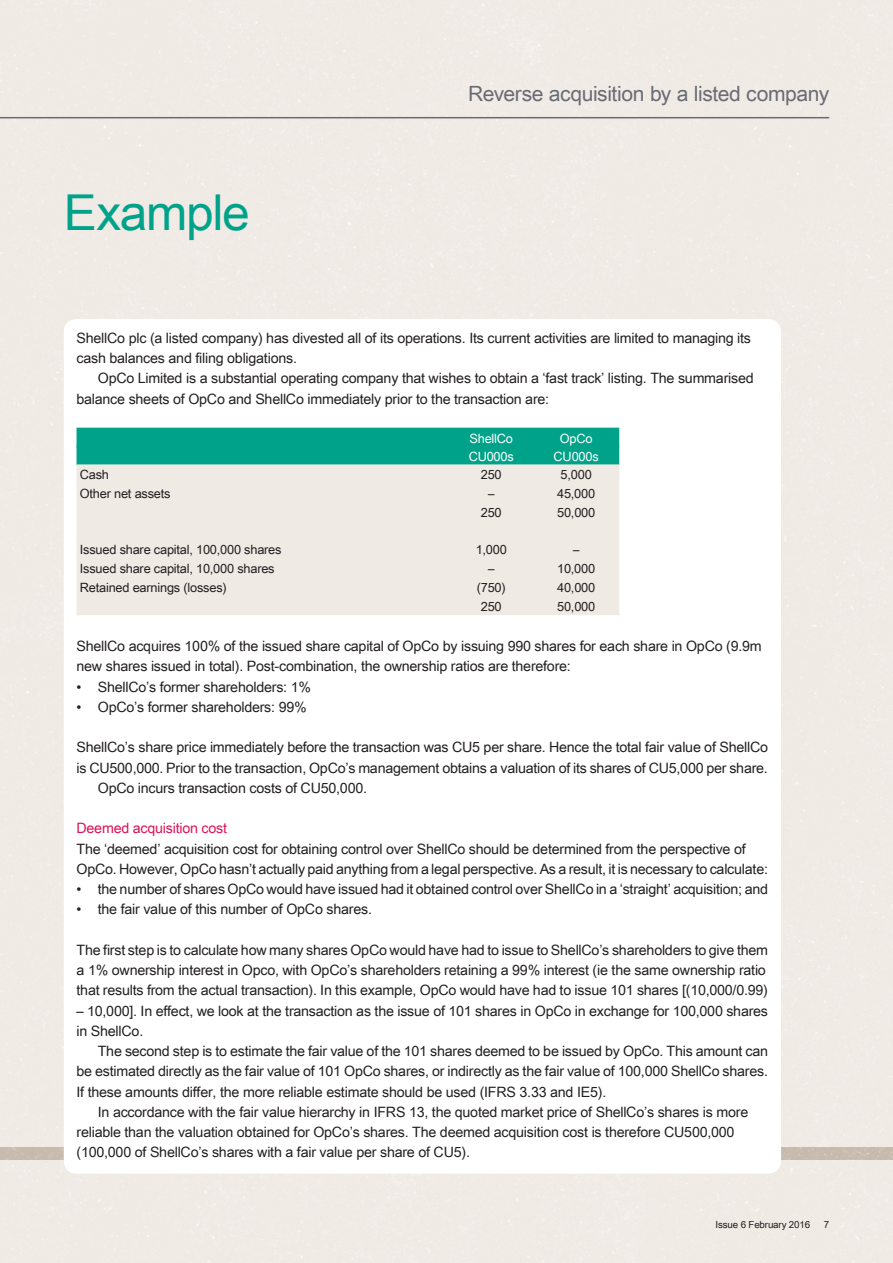
<style>
.page{position:relative;width:893px;height:1263px;background:#fff}
.page>*{position:absolute;margin:0;border:0;box-sizing:border-box;transform-origin:0 0}
.t1{font:49.5px "Arial Unicode MS";letter-spacing:-.025em;color:#00a38a}
.t2{font:21px "Arial Unicode MS";letter-spacing:-.02em;color:#696b73}
._9_5pt_Text{font:14.25px/20.2px "Arial Unicode MS";letter-spacing:-.015em;color:#231f20}
._9_5pt_Text-2{font:14.25px "Arial Unicode MS";letter-spacing:-.015em;color:#de1154}
._9_5pt_Text-3{font:12.75px "Arial Unicode MS";letter-spacing:-.015em;color:#231f20}
._9_5pt_Text-4{font:12.75px "Arial Unicode MS";letter-spacing:-.015em;color:#fff}
.t3{font:9.75px "Arial Unicode MS";letter-spacing:-.015em;color:#231f20}
</style>
<div class="page">
<img style="left:1px;top:0;width:892px;height:1263px">
<img style="left:0;top:0;width:1px;height:1263px">
<hr style="left:0;top:117px;width:829px;height:1px;background:#696b73">
<div style="left:77px;top:428px;width:542px;height:19px;background:#00a38a"></div>
<div style="left:77px;top:446px;width:542px;height:19px;background:#00a38a"></div>
<div style="left:77px;top:464px;width:542px;height:20px;background:#f0eae5"></div>
<div style="left:77px;top:483px;width:542px;height:20px;background:#f0eae5"></div>
<div style="left:77px;top:502px;width:542px;height:19px;background:#f0eae5"></div>
<div style="left:77px;top:521px;width:542px;height:19px;background:#f0eae5"></div>
<div style="left:77px;top:539px;width:542px;height:20px;background:#f0eae5"></div>
<div style="left:77px;top:558px;width:542px;height:20px;background:#f0eae5"></div>
<div style="left:77px;top:577px;width:542px;height:19px;background:#f0eae5"></div>
<div style="left:77px;top:596px;width:542px;height:19px;background:#f0eae5"></div>
<p class="t1" style="left:64px;top:177px;width:187px">Example</p>
<p class="t2" style="left:468px;top:79px;width:363px">Reverse acquisition by a listed company</p>
<p class="_9_5pt_Text" style="left:77px;top:327px;width:676px">ShellCo plc (a listed company) has divested all of its operations. Its current activities are limited to managing its cash balances and filing obligations.</p>
<p class="_9_5pt_Text" style="left:77px;top:368px;width:679px;text-indent:21px">OpCo Limited is a substantial operating company that wishes to obtain a ‘fast track’ listing. The summarised balance sheets of OpCo and ShellCo immediately prior to the transaction are:</p>
<p class="_9_5pt_Text-4" style="left:469px;top:429px;width:45px">ShellCo</p>
<p class="_9_5pt_Text-4" style="left:560px;top:429px;width:34px">OpCo</p>
<p class="_9_5pt_Text-4" style="left:469px;top:447px;width:47px">CU000s</p>
<p class="_9_5pt_Text-4" style="left:554px;top:447px;width:47px">CU000s</p>
<p class="_9_5pt_Text-3" style="left:80px;top:465px;width:31px">Cash</p>
<p class="_9_5pt_Text-3" style="left:481px;top:465px;width:22px">250</p>
<p class="_9_5pt_Text-3" style="left:561px;top:465px;width:33px">5,000</p>
<p class="_9_5pt_Text-3" style="left:80px;top:484px;width:92px">Other net assets</p>
<p class="_9_5pt_Text-3" style="left:488px;top:484px;width:8px">–</p>
<p class="_9_5pt_Text-3" style="left:557px;top:484px;width:40px">45,000</p>
<p class="_9_5pt_Text-3" style="left:481px;top:503px;width:22px">250</p>
<p class="_9_5pt_Text-3" style="left:557px;top:503px;width:40px">50,000</p>
<p class="_9_5pt_Text-3" style="left:80px;top:540px;width:203px">Issued share capital, 100,000 shares</p>
<p class="_9_5pt_Text-3" style="left:476px;top:540px;width:33px">1,000</p>
<p class="_9_5pt_Text-3" style="left:573px;top:540px;width:8px">–</p>
<p class="_9_5pt_Text-3" style="left:80px;top:559px;width:196px">Issued share capital, 10,000 shares</p>
<p class="_9_5pt_Text-3" style="left:488px;top:559px;width:8px">–</p>
<p class="_9_5pt_Text-3" style="left:557px;top:559px;width:40px">10,000</p>
<p class="_9_5pt_Text-3" style="left:80px;top:578px;width:148px">Retained earnings (losses)</p>
<p class="_9_5pt_Text-3" style="left:477px;top:578px;width:30px">(750)</p>
<p class="_9_5pt_Text-3" style="left:557px;top:578px;width:40px">40,000</p>
<p class="_9_5pt_Text-3" style="left:481px;top:597px;width:22px">250</p>
<p class="_9_5pt_Text-3" style="left:557px;top:597px;width:40px">50,000</p>
<p class="_9_5pt_Text" style="left:77px;top:636px;width:687px">ShellCo acquires 100% of the issued share capital of OpCo by issuing 990 shares for each share in OpCo (9.9m new shares issued in total). Post-combination, the ownership ratios are therefore:</p>
<p class="_9_5pt_Text" style="left:77px;top:676px;width:236px">• ShellCo’s former shareholders: 1%</p>
<p class="_9_5pt_Text" style="left:77px;top:696px;width:232px">• OpCo’s former shareholders: 99%</p>
<p class="_9_5pt_Text" style="left:77px;top:737px;width:693px">ShellCo’s share price immediately before the transaction was CU5 per share. Hence the total fair value of ShellCo is CU500,000. Prior to the transaction, OpCo’s management obtains a valuation of its shares of CU5,000 per share.</p>
<p class="_9_5pt_Text" style="left:98px;top:777px;width:271px">OpCo incurs transaction costs of CU50,000.</p>
<p class="_9_5pt_Text-2" style="left:77px;top:818px;width:152px">Deemed acquisition cost</p>
<p class="_9_5pt_Text" style="left:77px;top:838px;width:693px">The ‘deemed’ acquisition cost for obtaining control over ShellCo should be determined from the perspective of<br>OpCo. However, OpCo hasn’t actually paid anything from a legal perspective. As a result, it is necessary to calculate:</p>
<p class="_9_5pt_Text" style="left:77px;top:879px;width:693px">• the number of shares OpCo would have issued had it obtained control over ShellCo in a ‘straight’ acquisition; and</p>
<p class="_9_5pt_Text" style="left:77px;top:899px;width:297px">• the fair value of this number of OpCo shares.</p>
<p class="_9_5pt_Text" style="left:77px;top:939px;width:693px">The first step is to calculate how many shares OpCo would have had to issue to ShellCo’s shareholders to give them a 1% ownership interest in Opco, with OpCo’s shareholders retaining a 99% interest (ie the same ownership ratio that results from the actual transaction). In this example, OpCo would have had to issue 101 shares [(10,000/0.99)</p>
<p class="_9_5pt_Text" style="left:77px;top:1000px;width:693px">– 10,000]. In effect, we look at the transaction as the issue of 101 shares in OpCo in exchange for 100,000 shares in ShellCo.</p>
<p class="_9_5pt_Text" style="left:77px;top:1041px;width:693px;text-align:justify;text-indent:21px">The second step is to estimate the fair value of the 101 shares deemed to be issued by OpCo. This amount can be estimated directly as the fair value of 101 OpCo shares, or indirectly as the fair value of 100,000 ShellCo shares.<br>If these amounts differ, the more reliable estimate should be used (IFRS 3.33 and IE5).</p>
<p class="_9_5pt_Text" style="left:77px;top:1101px;width:673px;text-indent:21px">In accordance with the fair value hierarchy in IFRS 13, the quoted market price of ShellCo’s shares is more reliable than the valuation obtained for OpCo’s shares. The deemed acquisition cost is therefore CU500,000 (100,000 of ShellCo’s shares with a fair value per share of CU5).</p>
<p class="t3" style="left:716px;top:1218px;width:96px">Issue 6 February 2016</p>
<p class="t3" style="left:824px;top:1218px;width:7px">7</p>
</div>
